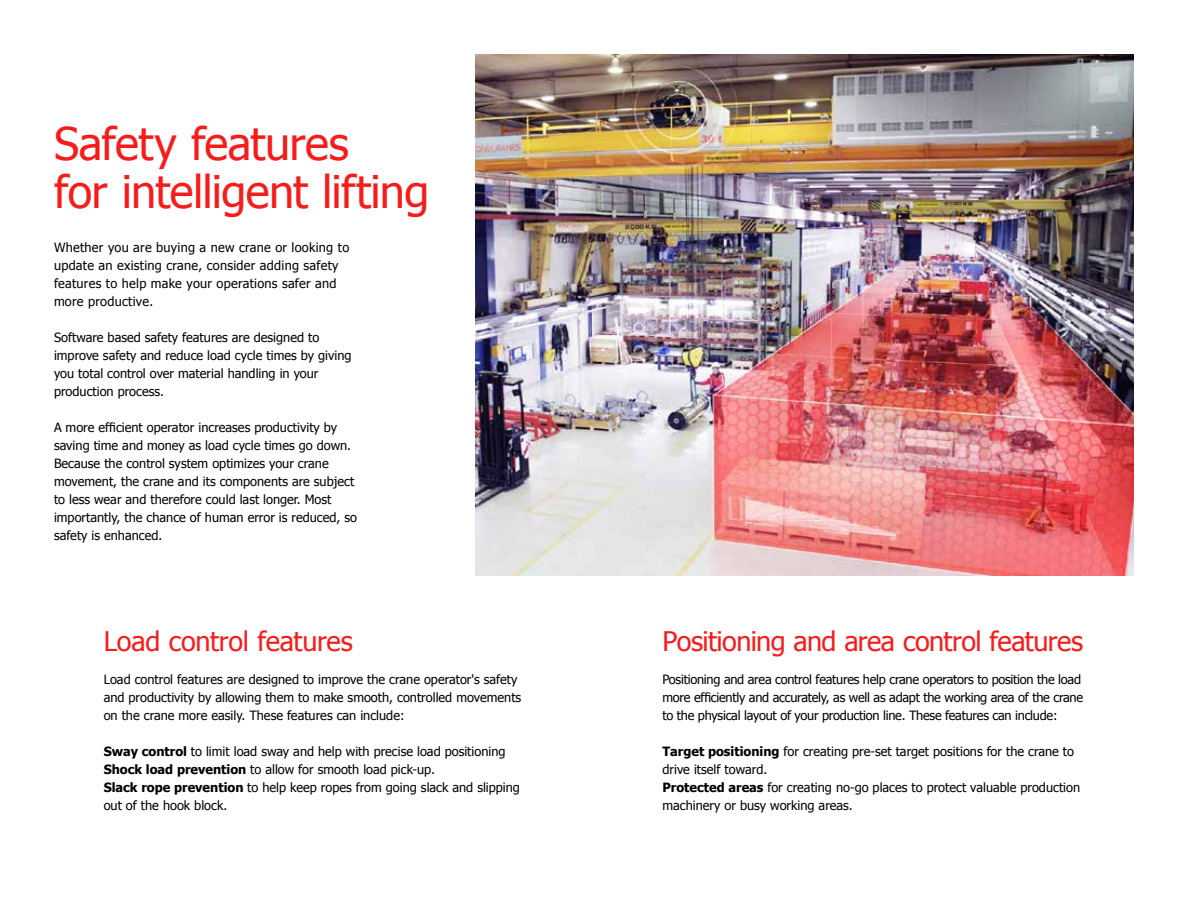
<style>
.page{position:relative;width:1188px;height:918px;background:#fff}
.page>*{position:absolute;margin:0;border:0;box-sizing:border-box;transform-origin:0 0}
.t1{font:45px/48px "Tahoma";letter-spacing:-.015em;color:#f71c1c}
.t2{font:27px "Tahoma";letter-spacing:-.015em;color:#f71c1c}
.t3{font:12.75px/18px "Tahoma";color:#000}
.t4{font:12.75px/18px "Tahoma";letter-spacing:-.02em;color:#000}
.t5{font:12.75px/18px "Tahoma";letter-spacing:.02em;color:#000}
.s1{font-weight:700}
</style>
<div class="page">
<img style="left:476px;top:54px;width:658px;height:522px">
<h1 class="t1" style="left:54px;top:118px;width:377px">Safety features<br>for intelligent lifting</h1>
<p class="t5" style="left:54px;top:238px;width:297px">Whether you are buying a new crane or looking to update an existing crane, consider adding safety features to help make your operations safer and more productive.</p>
<p class="t3" style="left:54px;top:328px;width:299px">Software based safety features are designed to improve safety and reduce load cycle times by giving you total control over material handling in your production process.</p>
<p class="t3" style="left:54px;top:418px;width:305px">A more efficient operator increases productivity by saving time and money as load cycle times go down.<br>Because the control system optimizes your crane movement, the crane and its components are subject to less wear and therefore could last longer. Most importantly, the chance of human error is reduced, so safety is enhanced.</p>
<h2 class="t2" style="left:104px;top:623px;width:251px">Load control features</h2>
<h2 class="t2" style="left:662px;top:623px;width:422px">Positioning and area control features</h2>
<p class="t3" style="left:104px;top:670px;width:419px">Load control features are designed to improve the crane operator's safety and productivity by allowing them to make smooth, controlled movements on the crane more easily. These features can include:</p>
<p class="t3" style="left:104px;top:742px;width:418px"><span class="s1">Sway control</span> to limit load sway and help with precise load positioning <span class="s1">Shock load prevention</span> to allow for smooth load pick-up.<br><span class="s1">Slack rope prevention</span> to help keep ropes from going slack and slipping out of the hook block.</p>
<p class="t4" style="left:663px;top:670px;width:422px">Positioning and area control features help crane operators to position the load more efficiently and accurately, as well as adapt the working area of the crane to the physical layout of your production line. These features can include:</p>
<p class="t3" style="left:663px;top:742px;width:419px"><span class="s1">Target positioning</span> for creating pre-set target positions for the crane to drive itself toward.<br><span class="s1">Protected areas</span> for creating no-go places to protect valuable production machinery or busy working areas.</p>
</div>
